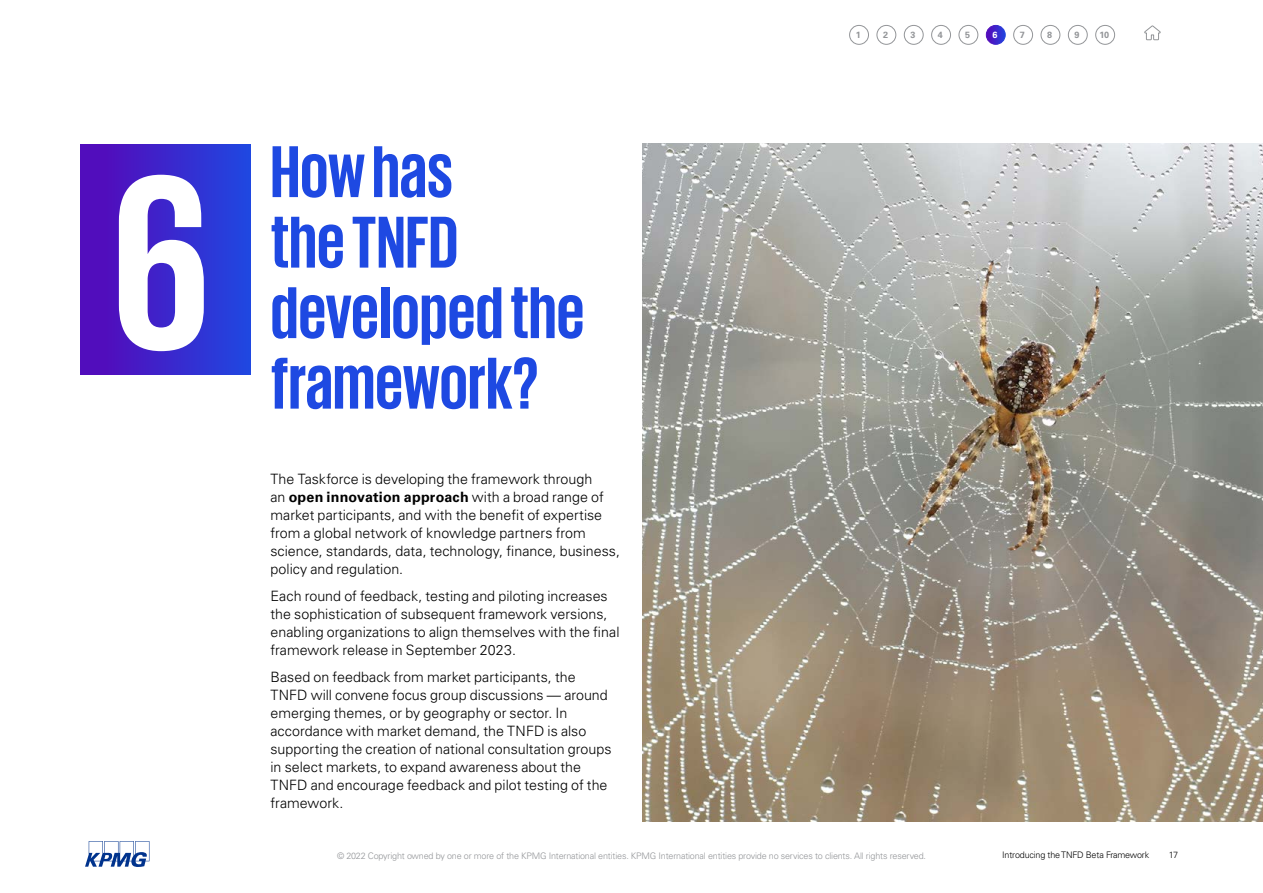
<style>
.page{position:relative;width:1263px;height:893px;background:#fff}
.page>*{position:absolute;margin:0;border:0;box-sizing:border-box;transform-origin:0 0}
.t1{font:700 254.25px "KPMG";color:#fff}
.t2{font:700 75px/70.5px "KPMG";color:#1e49e2}
.t3{font:300 14.25px/18px "Univers LT Std";color:#000}
.t4{font:300 9px "Univers LT Std";letter-spacing:-.02em;color:#939598}
.t5{font:300 9px "Univers LT Std";letter-spacing:-.02em;color:#000}
.t6{font:700 9px "Univers LT Std";color:#939598}
.t7{font:700 9px "Univers LT Std";color:#fff}
.s1{font-weight:700}
</style>
<div class="page">
<img style="left:642px;top:144px;width:621px;height:677px">
<div style="left:81px;top:144px;width:170px;height:230px;background:linear-gradient(to right,#5706b7,#2047e1)"></div>
<svg style="left:1144px;top:25px;width:17px;height:16px"></svg>
<div style="left:849px;top:25px;width:20px;height:20px;border:1px solid #939598;border-radius:50%"></div>
<div style="left:904px;top:25px;width:19px;height:20px;border:1px solid #939598;border-radius:50%"></div>
<div style="left:1041px;top:25px;width:19px;height:20px;border:1px solid #939598;border-radius:50%"></div>
<div style="left:876px;top:25px;width:20px;height:20px;border:1px solid #939598;border-radius:50%"></div>
<div style="left:1013px;top:25px;width:20px;height:20px;border:1px solid #939598;border-radius:50%"></div>
<div style="left:931px;top:25px;width:20px;height:20px;border:1px solid #939598;border-radius:50%"></div>
<div style="left:1068px;top:25px;width:20px;height:20px;border:1px solid #939598;border-radius:50%"></div>
<div style="left:958px;top:25px;width:20px;height:20px;border:1px solid #939598;border-radius:50%"></div>
<div style="left:1095px;top:25px;width:20px;height:20px;border:1px solid #939598;border-radius:50%"></div>
<svg style="left:986px;top:25px;width:19px;height:19px"></svg>
<div style="left:986px;top:25px;width:19px;height:20px;border:1px solid #fff;border-radius:50%"></div>
<svg style="left:85px;top:841px;width:64px;height:26px"></svg>
<h1 class="t1" style="left:112px;top:135px;width:100px">6</h1>
<h2 class="t2" style="left:270px;top:134px;width:315px">How has<br>the TNFD developed the framework?</h2>
<p class="t3" style="left:270px;top:470px;width:351px">The Taskforce is developing the framework through<br>an <span class="s1">open innovation approach</span> with a broad range of market participants, and with the benefit of expertise from a global network of knowledge partners from science, standards, data, technology, finance, business, policy and regulation.</p>
<p class="t3" style="left:270px;top:587px;width:351px">Each round of feedback, testing and piloting increases the sophistication of subsequent framework versions, enabling organizations to align themselves with the final framework release in September 2023.</p>
<p class="t3" style="left:270px;top:668px;width:343px">Based on feedback from market participants, the TNFD will convene focus group discussions — around emerging themes, or by geography or sector. In accordance with market demand, the TNFD is also supporting the creation of national consultation groups in select markets, to expand awareness about the TNFD and encourage feedback and pilot testing of the framework.</p>
<p class="t6" style="left:856px;top:30px;width:7px">1</p>
<p class="t6" style="left:883px;top:30px;width:7px">2</p>
<p class="t6" style="left:910px;top:30px;width:7px">3</p>
<p class="t6" style="left:938px;top:30px;width:7px">4</p>
<p class="t6" style="left:965px;top:30px;width:7px">5</p>
<p class="t7" style="left:992px;top:30px;width:7px">6</p>
<p class="t6" style="left:1020px;top:30px;width:7px">7</p>
<p class="t6" style="left:1047px;top:30px;width:7px">8</p>
<p class="t6" style="left:1074px;top:30px;width:7px">9</p>
<p class="t6" style="left:1099px;top:30px;width:11px">10</p>
<p class="t4" style="left:337px;top:850px;width:590px">© 2022 Copyright owned by one or more of the KPMG International entities. KPMG International entities provide no services to clients. All rights reserved.</p>
<p class="t5" style="left:1002px;top:849px;width:148px">Introducing the TNFD Beta Framework</p>
<p class="t5" style="left:1169px;top:849px;width:11px">17</p>
</div>
